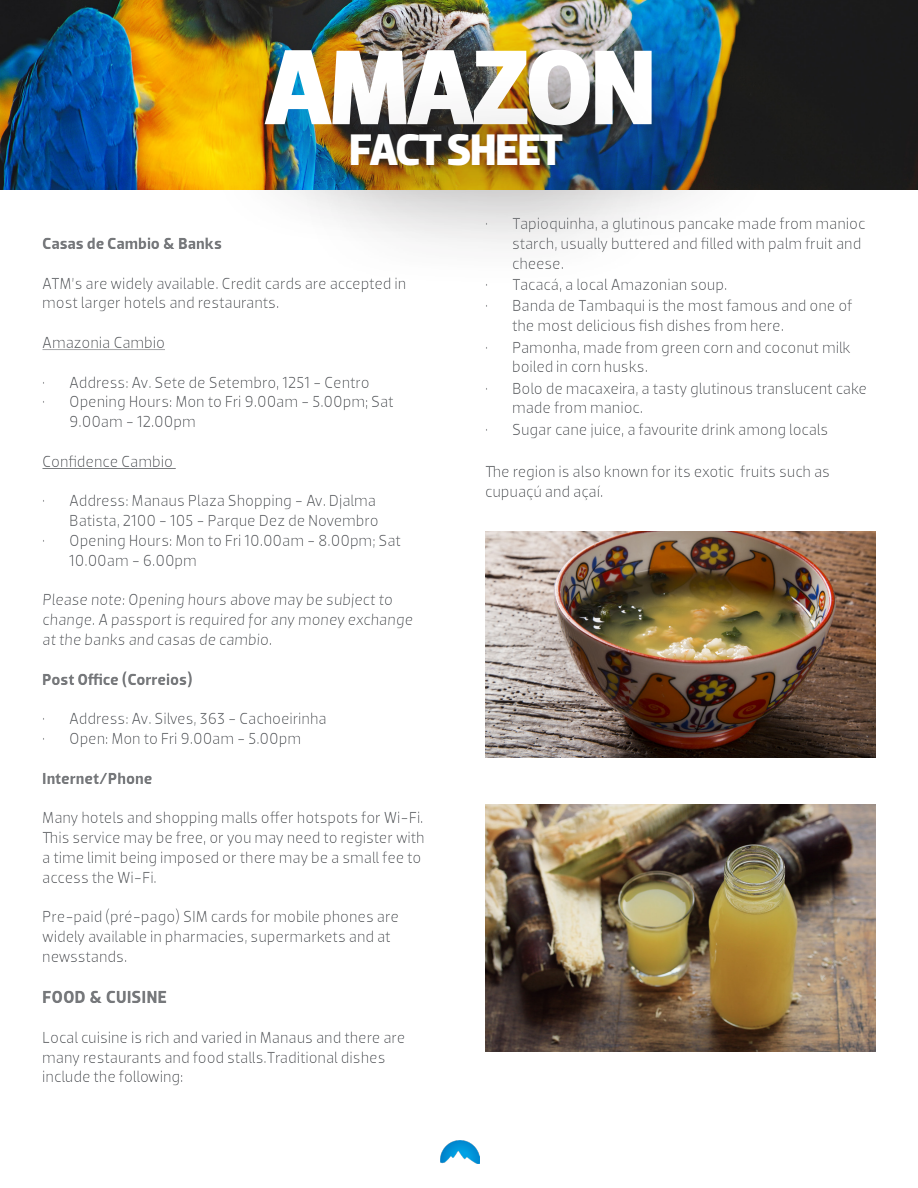
<style>
.page{position:relative;width:918px;height:1188px;background:#fff}
.page>*{position:absolute;margin:0;border:0;box-sizing:border-box;transform-origin:0 0}
.t1{font:700 108px "Dobra";letter-spacing:-.045em;color:#fff}
.t2{font:700 45px "Dobra";letter-spacing:-.04em;color:#fff}
.t3{font:700 18px "Dobra";color:#76787b}
.t4{font:16.5px/19.8px "Dobra";color:#76787b}
.t5{font:italic 16.5px/19.8px "Dobra";color:#76787b}
.t6{font:700 16.5px "Dobra";color:#76787b}
</style>
<div class="page">
<img style="left:441px;top:1140px;width:38px;height:23px">
<img style="left:0;top:0;width:918px;height:190px">
<div style="left:208px;top:0;width:567px;height:249px;background:#231f20;opacity:.75"></div>
<div style="left:292px;top:70px;width:384px;height:219px;background:#231f20;opacity:.75"></div>
<hr style="left:42px;top:349px;width:123px;height:1px;background:#76787b">
<hr style="left:42px;top:468px;width:134px;height:1px;background:#76787b">
<img style="left:485px;top:531px;width:390px;height:227px">
<img style="left:485px;top:805px;width:390px;height:246px">
<h1 class="t1" style="left:263px;top:24px;width:395px">AMAZON</h1>
<h2 class="t2" style="left:349px;top:124px;width:216px">FACT SHEET</h2>
<p class="t6" style="left:42px;top:234px;width:181px">Casas de Cambio &amp; Banks</p>
<p class="t4" style="left:42px;top:273px;width:365px">ATM’s are widely available. Credit cards are accepted in most larger hotels and restaurants.</p>
<p class="t4" style="left:42px;top:333px;width:124px">Amazonia Cambio</p>
<p class="t4" style="left:42px;top:372px;width:329px">• Address: Av. Sete de Setembro, 1251 - Centro</p>
<p class="t4" style="left:69px;top:392px;width:326px;text-indent:-27px">• Opening Hours: Mon to Fri 9.00am - 5.00pm; Sat<br>9.00am - 12.00pm</p>
<p class="t4" style="left:42px;top:451px;width:132px">Confidence Cambio</p>
<p class="t4" style="left:42px;top:491px;width:338px;text-align:right">• Address: Manaus Plaza Shopping - Av. Djalma<br>Batista, 2100 - 105 - Parque Dez de Novembro</p>
<p class="t4" style="left:69px;top:531px;width:333px;text-indent:-27px">• Opening Hours: Mon to Fri 10.00am - 8.00pm; Sat<br>10.00am - 6.00pm</p>
<p class="t5" style="left:42px;top:590px;width:372px">Please note: Opening hours above may be subject to change. A passport is required for any money exchange at the banks and casas de cambio.</p>
<p class="t6" style="left:42px;top:669px;width:152px">Post Office (Correios)</p>
<p class="t4" style="left:42px;top:709px;width:286px">• Address: Av. Silves, 363 - Cachoeirinha</p>
<p class="t4" style="left:42px;top:729px;width:260px">• Open: Mon to Fri 9.00am - 5.00pm</p>
<p class="t6" style="left:42px;top:768px;width:112px">Internet/Phone</p>
<p class="t4" style="left:42px;top:808px;width:384px">Many hotels and shopping malls offer hotspots for Wi-Fi.<br>This service may be free, or you may need to register with a time limit being imposed or there may be a small fee to access the Wi-Fi.</p>
<p class="t4" style="left:42px;top:907px;width:358px">Pre-paid (pré-pago) SIM cards for mobile phones are widely available in pharmacies, supermarkets and at newsstands.</p>
<p class="t3" style="left:42px;top:987px;width:126px">FOOD &amp; CUISINE</p>
<p class="t4" style="left:42px;top:1027px;width:365px">Local cuisine is rich and varied in Manaus and there are many restaurants and food stalls.Traditional dishes include the following:</p>
<p class="t4" style="left:512px;top:214px;width:355px;text-indent:-27px">• Tapioquinha, a glutinous pancake made from manioc starch, usually buttered and filled with palm fruit and cheese.</p>
<p class="t4" style="left:485px;top:275px;width:244px">• Tacacá, a local Amazonian soup.</p>
<p class="t4" style="left:512px;top:296px;width:342px;text-indent:-27px">• Banda de Tambaqui is the most famous and one of the most delicious fish dishes from here.</p>
<p class="t4" style="left:512px;top:337px;width:340px;text-indent:-27px">• Pamonha, made from green corn and coconut milk boiled in corn husks.</p>
<p class="t4" style="left:512px;top:378px;width:356px;text-indent:-27px">• Bolo de macaxeira, a tasty glutinous translucent cake made from manioc.</p>
<p class="t4" style="left:485px;top:419px;width:345px">• Sugar cane juice, a favourite drink among locals</p>
<p class="t4" style="left:485px;top:462px;width:347px">The region is also known for its exotic fruits such as cupuaçú and açaí.</p>
</div>
